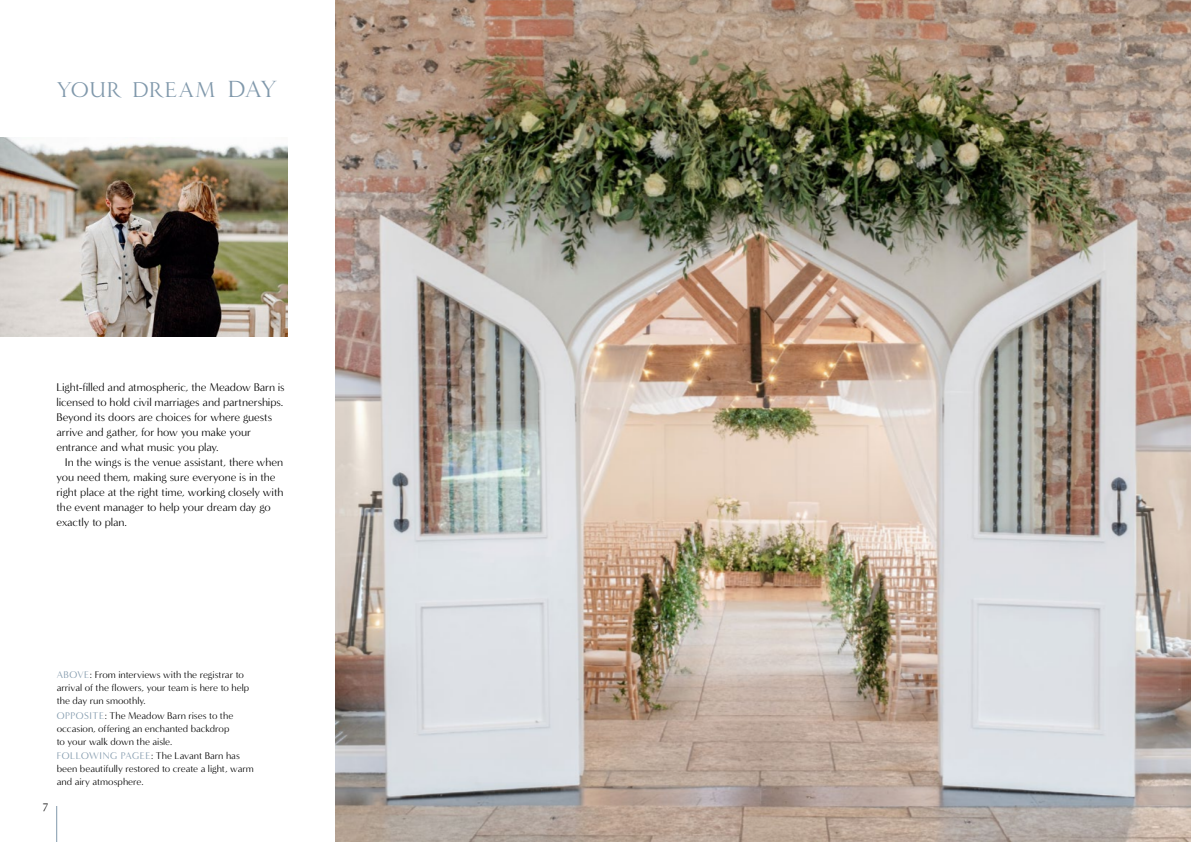
<style>
.page{position:relative;width:1191px;height:842px;background:#fff}
.page>*{position:absolute;margin:0;border:0;box-sizing:border-box;transform-origin:0 0}
.t1{font:22px "Minerva Display Antiqua";letter-spacing:.04em;color:#8098ab}
.t2{font:11.5px/15px "Minerva Modern";letter-spacing:-.01em;color:#000}
.t3{font:11px "Minerva Modern";color:#000}
.t4{font:10px/13px "Minerva Modern";color:#000}
.s1{font-size:24px}
.s2{color:#8098ab}
</style>
<div class="page">
<hr style="left:56px;top:806px;width:1px;height:36px;background:#8098ab">
<img style="left:0;top:138px;width:288px;height:198px">
<img style="left:336px;top:0;width:855px;height:842px">
<h1 class="t1" style="left:57px;top:77px;width:222px">YOUR DREAM <span class="s1">DAY</span></h1>
<p class="t2" style="left:56px;top:380px;width:230px">Light-filled and atmospheric, the Meadow Barn is licensed to hold civil marriages and partnerships.<br>Beyond its doors are choices for where guests arrive and gather, for how you make your entrance and what music you play.</p>
<p class="t2" style="left:56px;top:455px;width:229px;text-indent:8px">In the wings is the venue assistant, there when you need them, making sure everyone is in the right place at the right time, working closely with the event manager to help your dream day go exactly to plan.</p>
<p class="t3" style="left:43px;top:801px;width:7px">7</p>
<p class="t4" style="left:57px;top:669px;width:194px"><span class="s2">ABOVE</span>: From interviews with the registrar to arrival of the flowers, your team is here to help the day run smoothly.</p>
<p class="t4" style="left:57px;top:709px;width:178px"><span class="s2">OPPOSITE</span>: The Meadow Barn rises to the occasion, offering an enchanted backdrop to your walk down the aisle.</p>
<p class="t4" style="left:57px;top:749px;width:199px"><span class="s2">FOLLOWING PAGEE</span>: The Lavant Barn has been beautifully restored to create a light, warm and airy atmosphere.</p>
</div>
